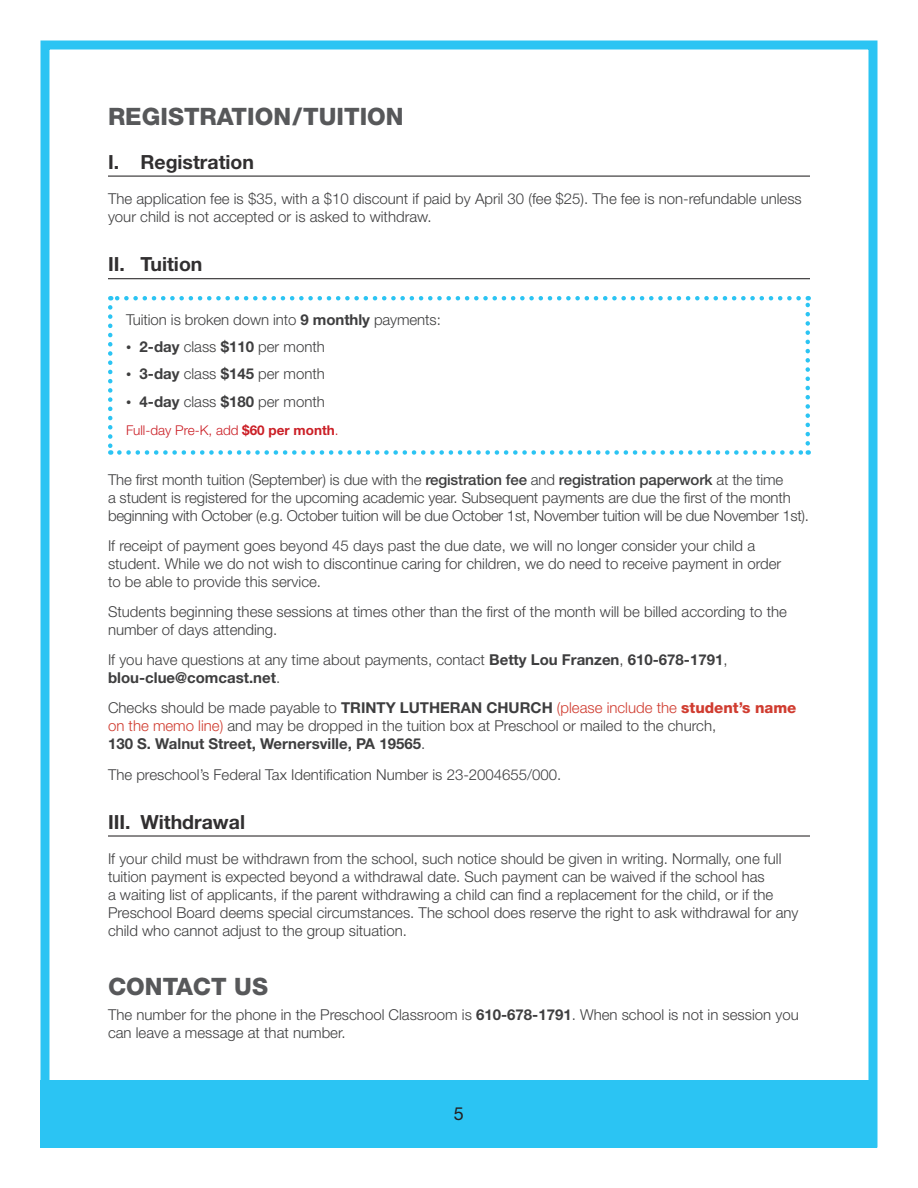
<style>
.page{position:relative;width:918px;height:1188px;background:#fff}
.page>*{position:absolute;margin:0;border:0;box-sizing:border-box;transform-origin:0 0}
.MAIN_HEAD{font:800 24px "Helvetica Neue LT Std";color:#57585a}
.HEAD_1{font:700 19.5px "Helvetica Neue LT Std";color:#312f30}
.t1{font:18px "Helvetica Neue LT Std";color:#231f20}
.Main{font:300 15px/18px "Helvetica Neue LT Std";color:#3e3e3f}
.Main_space_below{font:300 15px/18px "Helvetica Neue LT Std";color:#3e3e3f}
.Main-2{font:300 13.5px "Helvetica Neue LT Std";color:#cb1f26}
.s1{font-weight:700}
.s2{font-size:10.5px}
.s3{font-weight:500}
.s4{color:#d03c30}
.s5{font-weight:800;color:#d03c30}
</style>
<div class="page">
<div style="left:40px;top:1080px;width:838px;height:68px;background:#2bc4f3"></div>
<div style="left:40px;top:40px;width:838px;height:1108px;border:9px solid #2bc4f3"></div>
<hr style="left:108px;top:176px;width:702px;height:1px;background:#312f30">
<hr style="left:108px;top:278px;width:702px;height:1px;background:#312f30">
<hr style="left:108px;top:835px;width:702px;height:2px;background:#312f30">
<svg style="left:108px;top:307px;width:4px;height:148px"></svg>
<svg style="left:119px;top:450px;width:690px;height:5px"></svg>
<svg style="left:806px;top:296px;width:4px;height:147px"></svg>
<svg style="left:110px;top:296px;width:689px;height:4px"></svg>
<p class="MAIN_HEAD" style="left:108px;top:102px;width:297px">REGISTRATION/TUITION</p>
<p class="HEAD_1" style="left:108px;top:150px;width:148px">I. Registration</p>
<p class="Main" style="left:108px;top:190px;width:695px">The application fee is $35, with a $10 discount if paid by April 30 (fee $25). The fee is non-refundable unless your child is not accepted or is asked to withdraw.</p>
<p class="HEAD_1" style="left:108px;top:252px;width:96px">II. Tuition</p>
<p class="Main" style="left:126px;top:310px;width:316px">Tuition is broken down into <span class="s1">9 monthly</span> payments:</p>
<p class="Main" style="left:126px;top:337px;width:200px"><span class="s2">•</span> <span class="s1">2-day</span> class <span class="s1">$110</span> per month</p>
<p class="Main" style="left:126px;top:364px;width:200px"><span class="s2">•</span> <span class="s1">3-day</span> class <span class="s1">$145</span> per month</p>
<p class="Main" style="left:126px;top:392px;width:200px"><span class="s2">•</span> <span class="s1">4-day</span> class <span class="s1">$180</span> per month</p>
<p class="Main-2" style="left:126px;top:422px;width:214px">Full-day Pre-K, add <span class="s1">$60 per month</span>.</p>
<p class="Main" style="left:108px;top:470px;width:703px">The first month tuition (September) is due with the <span class="s3">registration fee</span> and <span class="s3">registration paperwork</span> at the time<br>a student is registered for the upcoming academic year. Subsequent payments are due the first of the month beginning with October (e.g. October tuition will be due October 1st, November tuition will be due November 1st).</p>
<p class="Main" style="left:108px;top:536px;width:675px">If receipt of payment goes beyond 45 days past the due date, we will no longer consider your child a student. While we do not wish to discontinue caring for children, we do need to receive payment in order to be able to provide this service.</p>
<p class="Main" style="left:108px;top:603px;width:680px">Students beginning these sessions at times other than the first of the month will be billed according to the number of days attending.</p>
<p class="Main" style="left:108px;top:651px;width:621px">If you have questions at any time about payments, contact <span class="s1">Betty Lou Franzen</span>, <span class="s1">610-678-1791</span>, <span class="s1">blou-clue@comcast.net</span>.</p>
<p class="Main" style="left:108px;top:699px;width:690px">Checks should be made payable to <span class="s1">TRINTY LUTHERAN CHURCH</span> <span class="s4">(please include the</span> <span class="s5">student’s name </span><span class="s4">on the memo line)</span> and may be dropped in the tuition box at Preschool or mailed to the church,<br><span class="s1">130 S. Walnut Street, Wernersville, PA 19565</span>.</p>
<p class="Main" style="left:108px;top:765px;width:455px">The preschool’s Federal Tax Identification Number is 23-2004655/000.</p>
<p class="HEAD_1" style="left:108px;top:810px;width:139px">III. Withdrawal</p>
<p class="Main_space_below" style="left:108px;top:850px;width:692px">If your child must be withdrawn from the school, such notice should be given in writing. Normally, one full tuition payment is expected beyond a withdrawal date. Such payment can be waived if the school has<br>a waiting list of applicants, if the parent withdrawing a child can find a replacement for the child, or if the Preschool Board deems special circumstances. The school does reserve the right to ask withdrawal for any child who cannot adjust to the group situation.</p>
<p class="MAIN_HEAD" style="left:108px;top:972px;width:162px">CONTACT US</p>
<p class="Main" style="left:108px;top:1005px;width:692px">The number for the phone in the Preschool Classroom is <span class="s1">610-678-1791</span>. When school is not in session you can leave a message at that number.</p>
<p class="t1" style="left:454px;top:1103px;width:12px">5</p>
</div>
